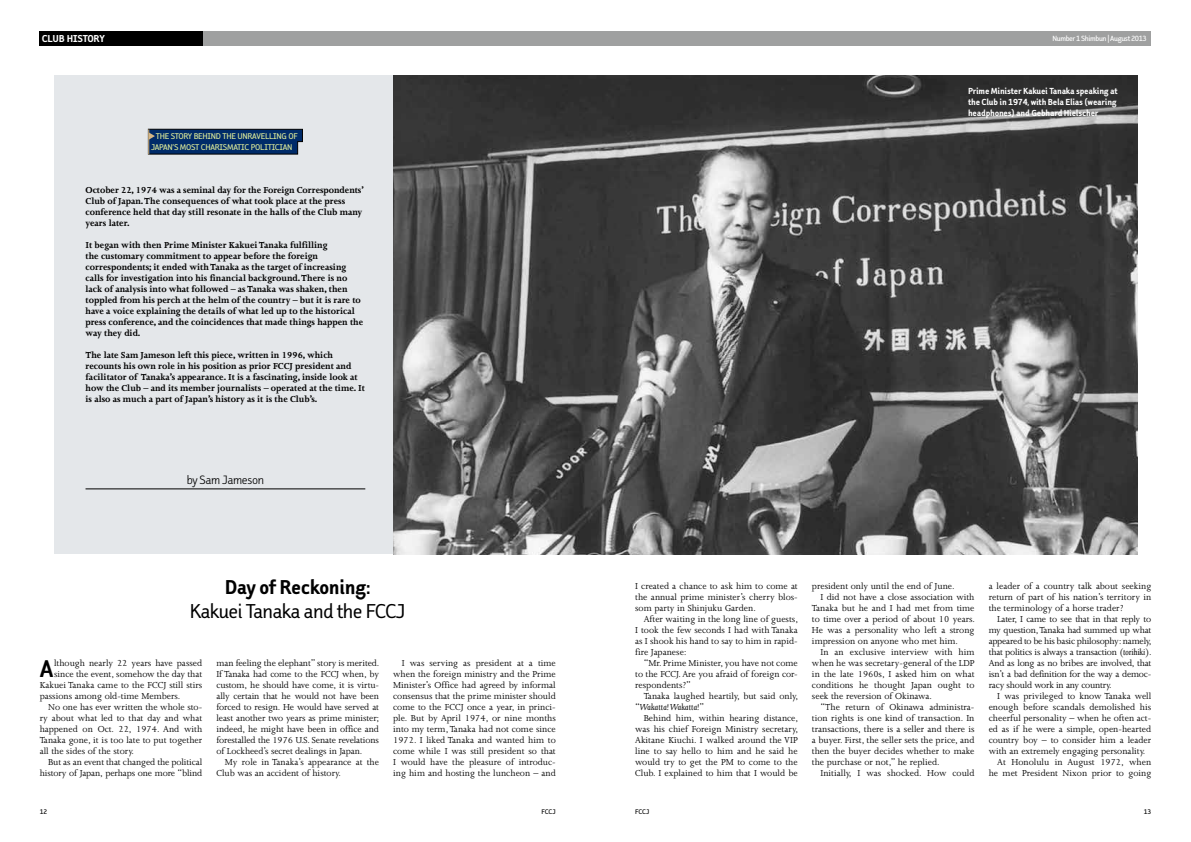
<style>
.page{position:relative;width:1191px;height:842px;background:#fff}
.page>*{position:absolute;margin:0;border:0;box-sizing:border-box;transform-origin:0 0}
.t1{font:29px "Faceplate Sans D Gauge";color:#000}
.t2{font:24px "Faceplate Sans B Gauge";letter-spacing:-.03em;color:#000}
.t3{font:24px "Faceplate Sans E Gauge";letter-spacing:-.025em;color:#000}
.t4{font:14.5px "Faceplate Sans A Gauge";letter-spacing:-.02em;color:#000}
.t5{font:12px "Faceplate Sans E Gauge";letter-spacing:-.01em;color:#fff}
.t6{font:10.5px/11px "Faceplate Sans E Gauge";letter-spacing:-.02em;color:#fff;text-align:justify}
.t7{font:10px/11px "Joanna";color:#000;text-align:justify}
.t8{font:700 10px/11px "Joanna";color:#000}
.t9{font:10px/11px "Faceplate Sans C Gauge";letter-spacing:-.025em;color:#d8e698;text-align:center}
.t10{font:9px "Faceplate Sans C Gauge";letter-spacing:-.045em;color:#fff}
.t11{font:8px "Faceplate Sans C Gauge";letter-spacing:-.005em;color:#000}
.s1{font-style:italic}
</style>
<div class="page">
<div style="left:40px;top:31px;width:163px;height:14px;background:#000"></div>
<div style="left:203px;top:31px;width:947px;height:14px;background:#9fa0a0"></div>
<div style="left:54px;top:75px;width:339px;height:479px;background:#e4e7ea"></div>
<img style="left:393px;top:75px;width:744px;height:479px">
<svg style="left:148px;top:129px;width:155px;height:25px;background:#062d65"></svg>
<hr style="left:86px;top:489px;width:279px;height:1px;background:#000">
<p class="t5" style="left:42px;top:31px;width:65px">CLUB HISTORY</p>
<p class="t10" style="left:1052px;top:33px;width:96px">Number 1 Shimbun | August 2013</p>
<p class="t9" style="left:151px;top:131px;width:148px">THE STORY BEHIND THE UNRAVELLING OF<br>JAPAN’S MOST CHARISMATIC POLITICIAN</p>
<p class="t8" style="left:86px;top:184px;width:280px">October 22, 1974 was a seminal day for the Foreign Correspondents’ Club of Japan. The consequences of what took place at the press conference held that day still resonate in the halls of the Club many years later.</p>
<p class="t8" style="left:86px;top:239px;width:279px">It began with then Prime Minister Kakuei Tanaka fulfilling<br>the customary commitment to appear before the foreign correspondents; it ended with Tanaka as the target of increasing calls for investigation into his financial background. There is no lack of analysis into what followed – as Tanaka was shaken, then toppled from his perch at the helm of the country – but it is rare to have a voice explaining the details of what led up to the historical press conference, and the coincidences that made things happen the way they did.</p>
<p class="t8" style="left:86px;top:349px;width:281px">The late Sam Jameson left this piece, written in 1996, which recounts his own role in his position as prior FCCJ president and facilitator of Tanaka’s appearance. It is a fascinating, inside look at how the Club – and its member journalists – operated at the time. It is also as much a part of Japan’s history as it is the Club’s.</p>
<h3 class="t4" style="left:187px;top:472px;width:79px">by Sam Jameson</h3>
<h2 class="t3" style="left:225px;top:574px;width:148px">Day of Reckoning:</h2>
<h2 class="t2" style="left:190px;top:599px;width:217px">Kakuei Tanaka and the FCCJ</h2>
<h1 class="t1" style="left:40px;top:653px;width:15px">A</h1>
<p class="t7" style="left:54px;top:657px;width:150px">lthough nearly 22 years have passed</p>
<p class="t7" style="left:54px;top:668px;width:150px">since the event, somehow the day that</p>
<p class="t7" style="left:40px;top:679px;width:164px">Kakuei Tanaka came to the FCCJ still stirs</p>
<p class="t7" style="left:40px;top:690px;width:142px">passions among old-time Members.</p>
<p class="t7" style="left:48px;top:701px;width:156px">No one has ever written the whole sto-</p>
<p class="t7" style="left:40px;top:712px;width:164px">ry about what led to that day and what</p>
<p class="t7" style="left:40px;top:723px;width:164px">happened on Oct. 22, 1974. And with</p>
<p class="t7" style="left:40px;top:734px;width:164px">Tanaka gone, it is too late to put together</p>
<p class="t7" style="left:40px;top:745px;width:96px">all the sides of the story.</p>
<p class="t7" style="left:48px;top:756px;width:156px">But as an event that changed the political</p>
<p class="t7" style="left:40px;top:767px;width:164px">history of Japan, perhaps one more “blind</p>
<p class="t7" style="left:216px;top:657px;width:164px">man feeling the elephant” story is merited.<br>If Tanaka had come to the FCCJ when, by custom, he should have come, it is virtu&shy;ally certain that he would not have been forced to resign. He would have served at least another two years as prime minister; indeed, he might have been in office and forestalled the 1976 U.S. Senate revelations of Lockheed’s secret dealings in Japan.</p>
<p class="t7" style="left:216px;top:756px;width:164px;text-indent:8px">My role in Tanaka’s appearance at the<br>Club was an accident of history.</p>
<p class="t7" style="left:393px;top:657px;width:164px;text-indent:8px">I was serving as president at a time when the foreign ministry and the Prime Minister’s Office had agreed by informal consensus that the prime minister should come to the FCCJ once a year, in princi&shy;ple. But by April 1974, or nine months into my term, Tanaka had not come since 1972. I liked Tanaka and wanted him to come while I was still president so that I would have the pleasure of introduc&shy;ing him and hosting the luncheon – and</p>
<p class="t6" style="left:968px;top:85px;width:151px">Prime Minister Kakuei Tanaka speaking at the Club in 1974, with Bela Elias (wearing headphones) and Gebhard Hielscher</p>
<p class="t7" style="left:635px;top:580px;width:164px">I created a chance to ask him to come at the annual prime minister’s cherry blos&shy;som party in Shinjuku Garden.</p>
<p class="t7" style="left:635px;top:613px;width:164px;text-indent:8px">After waiting in the long line of guests, I took the few seconds I had with Tanaka as I shook his hand to say to him in rapid&shy;fire Japanese:</p>
<p class="t7" style="left:635px;top:657px;width:164px;text-indent:8px">“Mr. Prime Minister, you have not come to the FCCJ. Are you afraid of foreign cor&shy;respondents?”</p>
<p class="t7" style="left:635px;top:690px;width:164px;text-indent:8px">Tanaka laughed heartily, but said only, “<span class="s1">Wakatta! Wakatta!</span>”</p>
<p class="t7" style="left:635px;top:712px;width:164px;text-indent:8px">Behind him, within hearing distance, was his chief Foreign Ministry secretary, Akitane Kiuchi. I walked around the VIP line to say hello to him and he said he would try to get the PM to come to the Club. I explained to him that I would be</p>
<p class="t7" style="left:812px;top:580px;width:144px">president only until the end of June.</p>
<p class="t7" style="left:820px;top:591px;width:156px">I did not have a close association with</p>
<p class="t7" style="left:812px;top:602px;width:164px">Tanaka but he and I had met from time</p>
<p class="t7" style="left:812px;top:613px;width:164px">to time over a period of about 10 years.</p>
<p class="t7" style="left:812px;top:624px;width:164px">He was a personality who left a strong</p>
<p class="t7" style="left:812px;top:635px;width:147px">impression on anyone who met him.</p>
<p class="t7" style="left:820px;top:646px;width:156px">In an exclusive interview with him</p>
<p class="t7" style="left:812px;top:657px;width:164px">when he was secretary-general of the LDP</p>
<p class="t7" style="left:812px;top:668px;width:164px">in the late 1960s, I asked him on what</p>
<p class="t7" style="left:812px;top:679px;width:164px">conditions he thought Japan ought to</p>
<p class="t7" style="left:812px;top:690px;width:122px">seek the reversion of Okinawa.</p>
<p class="t7" style="left:820px;top:701px;width:156px">“The return of Okinawa administra-</p>
<p class="t7" style="left:812px;top:712px;width:164px">tion rights is one kind of transaction. In</p>
<p class="t7" style="left:812px;top:723px;width:164px">transactions, there is a seller and there is</p>
<p class="t7" style="left:812px;top:734px;width:164px">a buyer. First, the seller sets the price, and</p>
<p class="t7" style="left:812px;top:745px;width:164px">then the buyer decides whether to make</p>
<p class="t7" style="left:812px;top:756px;width:129px">the purchase or not,” he replied.</p>
<p class="t7" style="left:820px;top:767px;width:156px">Initially, I was shocked. How could</p>
<p class="t7" style="left:988px;top:580px;width:164px">a leader of a country talk about seeking return of part of his nation’s territory in the terminology of a horse trader?</p>
<p class="t7" style="left:988px;top:613px;width:164px;text-indent:8px">Later, I came to see that in that reply to my question, Tanaka had summed up what appeared to be his basic philosophy: namely, that politics is always a transaction (<span class="s1">torihiki</span>).<br>And as long as no bribes are involved, that isn’t a bad definition for the way a democ&shy;racy should work in any country.</p>
<p class="t7" style="left:997px;top:690px;width:156px">I was privileged to know Tanaka well</p>
<p class="t7" style="left:988px;top:701px;width:164px">enough before scandals demolished his</p>
<p class="t7" style="left:988px;top:712px;width:164px">cheerful personality – when he often act-</p>
<p class="t7" style="left:988px;top:723px;width:164px">ed as if he were a simple, open-hearted</p>
<p class="t7" style="left:988px;top:734px;width:164px">country boy – to consider him a leader</p>
<p class="t7" style="left:988px;top:745px;width:158px">with an extremely engaging personality.</p>
<p class="t7" style="left:997px;top:756px;width:156px">At Honolulu in August 1972, when</p>
<p class="t7" style="left:988px;top:767px;width:164px">he met President Nixon prior to going</p>
<p class="t11" style="left:40px;top:807px;width:9px">12</p>
<p class="t11" style="left:541px;top:807px;width:16px">FCCJ</p>
<p class="t11" style="left:635px;top:807px;width:16px">FCCJ</p>
<p class="t11" style="left:1143px;top:807px;width:9px">13</p>
</div>
